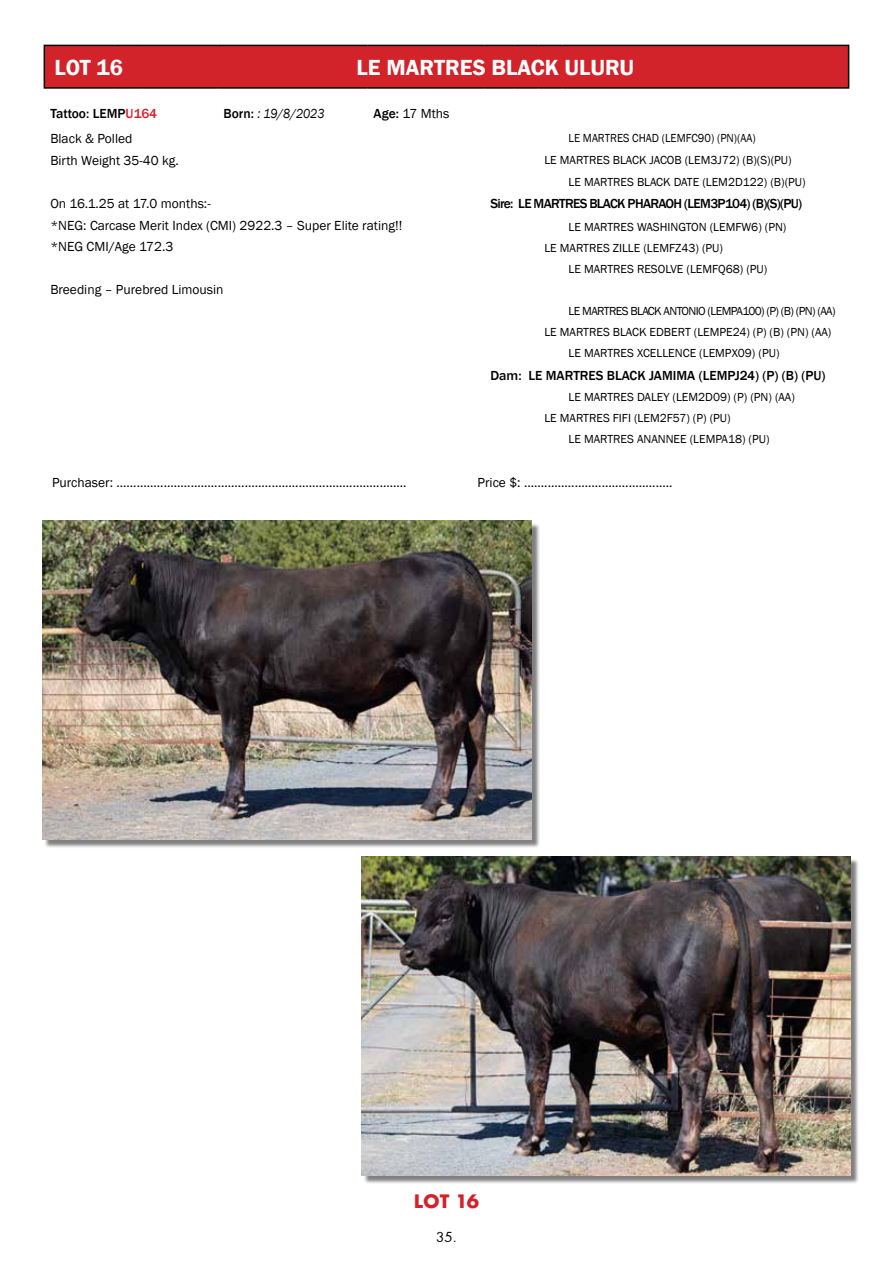
<style>
.page{position:relative;width:893px;height:1263px;background:#fff}
.page>*{position:absolute;margin:0;border:0;box-sizing:border-box;transform-origin:0 0}
.t1{font:600 22.5px "Franklin Gothic";color:#fff}
.t2{font:700 18px "Futura";color:#d2222a}
.t3{font:13.5px "Franklin Gothic";color:#000}
.t4{font:500 13.5px "Franklin Gothic";color:#000}
.t5{font:500 13.5px "Franklin Gothic";letter-spacing:-.05em;color:#000}
.t6{font:italic 13.5px "Franklin Gothic";color:#000;scale:.9 1}
.t7{font:13.5px "Futura";color:#000}
.t8{font:12px/21.3px "Franklin Gothic";color:#000}
.t9{font:12px "Franklin Gothic";letter-spacing:-.05em;color:#000}
.t10{font:12px "Franklin Gothic";color:#000;scale:.93 1}
.s1{color:#d2222a}
.s2{font-weight:500;font-style:normal}
.s3{font-weight:500}
</style>
<div class="page">
<div style="left:44px;top:45px;width:805px;height:42px;background:#d2222a"></div>
<hr style="left:563px;top:45px;width:173px;height:1px;background:#000">
<hr style="left:736px;top:45px;width:113px;height:1px;background:#000">
<hr style="left:44px;top:87px;width:70px;height:2px;background:#000">
<hr style="left:114px;top:87px;width:28px;height:2px;background:#000">
<hr style="left:142px;top:87px;width:76px;height:2px;background:#000">
<hr style="left:218px;top:87px;width:149px;height:2px;background:#000">
<hr style="left:367px;top:87px;width:117px;height:2px;background:#000">
<hr style="left:484px;top:87px;width:30px;height:2px;background:#000">
<hr style="left:514px;top:87px;width:24px;height:2px;background:#000">
<hr style="left:538px;top:87px;width:25px;height:2px;background:#000">
<hr style="left:563px;top:87px;width:173px;height:2px;background:#000">
<hr style="left:736px;top:87px;width:113px;height:2px;background:#000">
<div style="left:45px;top:523px;width:495px;height:326px;background:#000;opacity:.5"></div>
<img style="left:43px;top:521px;width:488px;height:319px">
<div style="left:363px;top:858px;width:496px;height:326px;background:#000;opacity:.5"></div>
<img style="left:361px;top:857px;width:489px;height:319px">
<h1 class="t1" style="left:55px;top:53px;width:70px">LOT 16</h1>
<h1 class="t1" style="left:357px;top:53px;width:279px">LE MARTRES BLACK ULURU</h1>
<p class="t4" style="left:50px;top:105px;width:108px">Tattoo: LEMP<span class="s1">U164</span></p>
<p class="t6" style="left:224px;top:105px;width:114px"><span class="s2">Born:</span> : 19/8/2023</p>
<p class="t3" style="left:373px;top:105px;width:78px"><span class="s3">Age:</span> 17 Mths</p>
<p class="t3" style="left:50px;top:130px;width:84px">Black &amp; Polled</p>
<p class="t10" style="left:569px;top:131px;width:203px">LE MARTRES CHAD (LEMFC90) (PN)(AA)</p>
<p class="t3" style="left:50px;top:152px;width:130px">Birth Weight 35-40 kg.</p>
<p class="t8" style="left:569px;top:150px;width:239px;text-indent:-24px">LE MARTRES BLACK JACOB (LEM3J72) (B)(S)(PU)<br>LE MARTRES BLACK DATE (LEM2D122) (B)(PU)</p>
<p class="t3" style="left:50px;top:195px;width:162px">On 16.1.25 at 17.0 months:-</p>
<p class="t5" style="left:490px;top:195px;width:313px">Sire: LE MARTRES BLACK PHARAOH (LEM3P104) (B)(S)(PU)</p>
<p class="t3" style="left:50px;top:217px;width:353px">*NEG: Carcase Merit Index (CMI) 2922.3 – Super Elite rating!!</p>
<p class="t8" style="left:569px;top:216px;width:219px">LE MARTRES WASHINGTON (LEMFW6) (PN)</p>
<p class="t3" style="left:50px;top:238px;width:125px">*NEG CMI/Age 172.3</p>
<p class="t8" style="left:569px;top:237px;width:200px;text-indent:-24px">LE MARTRES ZILLE (LEMFZ43) (PU)<br>LE MARTRES RESOLVE (LEMFQ68) (PU)</p>
<p class="t3" style="left:50px;top:281px;width:175px">Breeding – Purebred Limousin</p>
<p class="t9" style="left:569px;top:303px;width:268px">LE MARTRES BLACK ANTONIO (LEMPA100) (P) (B) (PN) (AA)</p>
<p class="t8" style="left:544px;top:321px;width:289px">LE MARTRES BLACK EDBERT (LEMPE24) (P) (B) (PN) (AA)</p>
<p class="t8" style="left:569px;top:343px;width:212px">LE MARTRES XCELLENCE (LEMPX09) (PU)</p>
<p class="t4" style="left:490px;top:367px;width:336px">Dam: LE MARTRES BLACK JAMIMA (LEMPJ24) (P) (B) (PU)</p>
<p class="t8" style="left:569px;top:386px;width:228px">LE MARTRES DALEY (LEM2D09) (P) (PN) (AA)</p>
<p class="t8" style="left:544px;top:408px;width:188px">LE MARTRES FIFI (LEM2F57) (P) (PU)</p>
<p class="t8" style="left:569px;top:429px;width:202px">LE MARTRES ANANNEE (LEMPA18) (PU)</p>
<p class="t3" style="left:52px;top:474px;width:356px">Purchaser: ......................................................................................</p>
<p class="t3" style="left:478px;top:474px;width:196px">Price $: ............................................</p>
<h2 class="t2" style="left:414px;top:1188px;width:67px">LOT 16</h2>
<p class="t7" style="left:436px;top:1227px;width:22px">35.</p>
</div>
